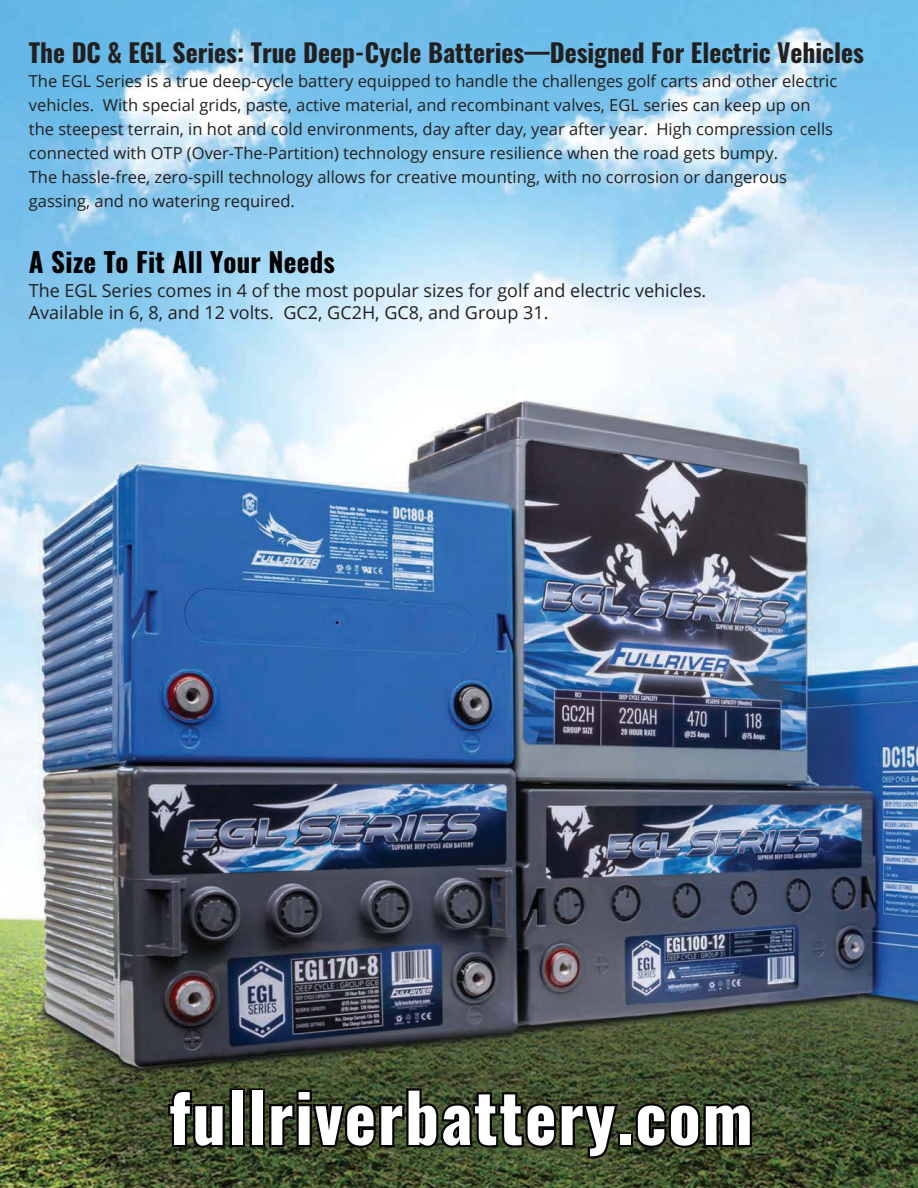
<style>
.page{position:relative;width:918px;height:1188px;background:#fff}
.page>*{position:absolute;margin:0;border:0;box-sizing:border-box;transform-origin:0 0}
.t1{font:700 67.05px "Oswald";letter-spacing:.025em;color:#fff}
.t2{font:700 27px "Oswald";letter-spacing:.01em;color:#000}
.t3{font:700 25.5px "Oswald";color:#221f1f}
.t4{font:18px/21.6px "Open Sans";color:#221f1f}
.t5{font:16.5px/24px "Open Sans";color:#221f1f}
.s1{color:#050404}
</style>
<div class="page">
<img style="left:0;top:0;width:918px;height:1188px">
<h3 class="t3" style="left:29px;top:42px;width:837px">The DC &amp; EGL Series: True Deep-Cycle Batteries—Designed For Electric Vehicles</h3>
<p class="t5" style="left:29px;top:70px;width:810px">The EGL Series is a true deep-cycle battery equipped to handle the challenges golf carts and other electric vehicles. With special grids, paste, active material, and recombinant valves, EGL series can keep up on the steepest terrain, in hot and cold environments, day after day, year after year. High compression cells connected with OTP (Over-The-Partition) technology ensure resilience when the road gets bumpy.<br>The hassle-free, zero-spill technology allows for creative mounting, with no corrosion or dangerous gassing, and no watering required.</p>
<h2 class="t2" style="left:29px;top:251px;width:308px">A Size To Fit All Your Needs</h2>
<p class="t4" style="left:29px;top:282px;width:679px">The EGL Series comes in 4 of the most popular sizes for golf and electric vehicles.<br>Available in 6, 8, and 12 volts. GC2, GC2H, GC8, and Group 31.</p>
<h1 class="t1" style="left:169px;top:1090px;width:585px">fullriverba<span class="s1">ttery.com</span></h1>
</div>
